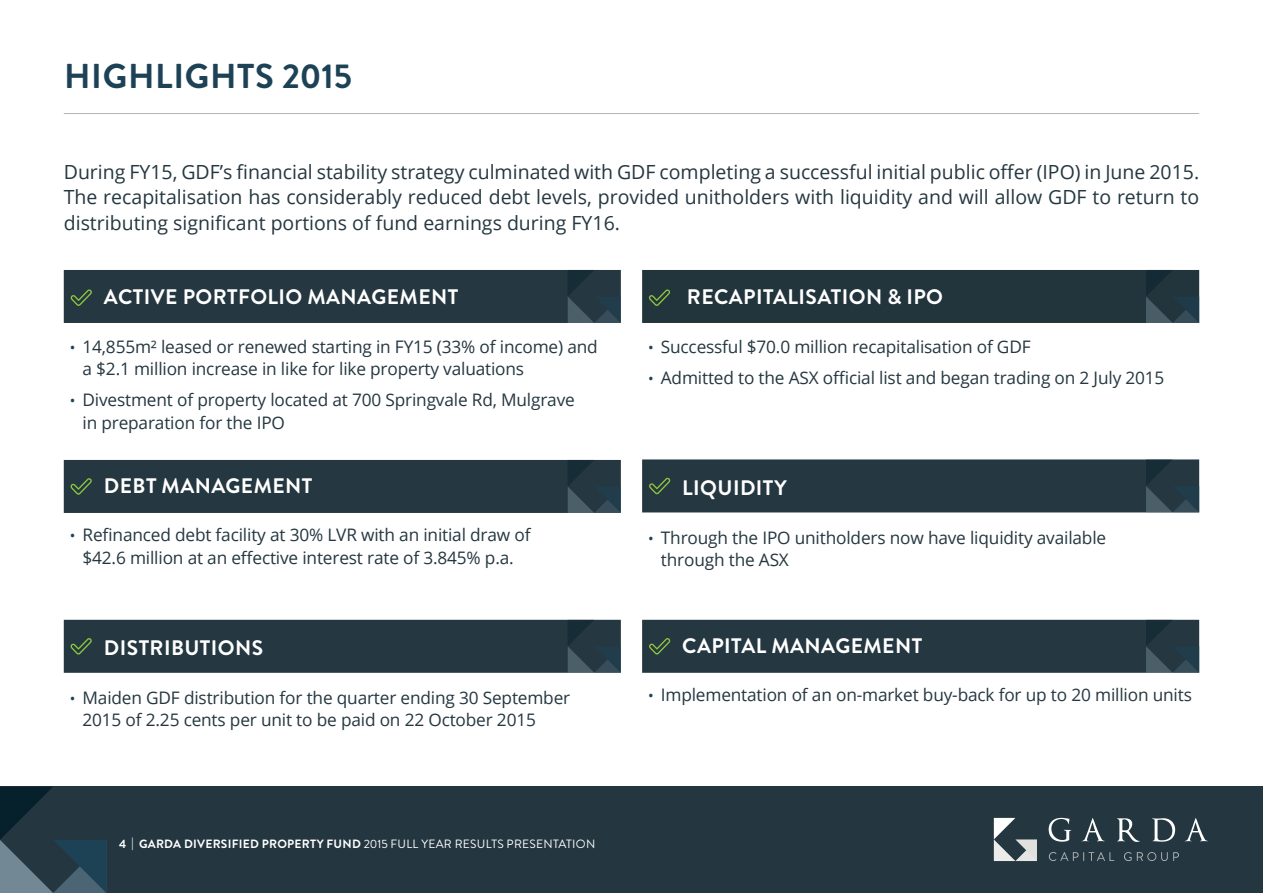
<style>
.page{position:relative;width:1263px;height:893px;background:#fff}
.page>*{position:absolute;margin:0;border:0;box-sizing:border-box;transform-origin:0 0}
.t1{font:700 34.5px "Brandon Grotesque";letter-spacing:.02em;color:#1d4256}
.t2{font:700 21px "Brandon Grotesque";letter-spacing:.02em;color:#fff}
.t3{font:19.5px/25.5px "Open Sans";color:#253740;text-align:justify}
.t4{font:17.25px/22.5px "Open Sans";letter-spacing:-.01em;color:#253740}
.t5{font:12px "Brandon Grotesque";letter-spacing:.02em;color:#fff}
.s1{font-size:15px;color:#1d4256}
.s2{font-weight:700}
</style>
<div class="page">
<div style="left:0;top:787px;width:1262px;height:106px;background:#243640"></div>
<svg style="left:0;top:787px;width:106px;height:106px"></svg>
<svg style="left:994px;top:818px;width:43px;height:43px"></svg>
<svg style="left:1049px;top:818px;width:22px;height:24px"></svg>
<svg style="left:1082px;top:818px;width:23px;height:23px"></svg>
<svg style="left:1117px;top:818px;width:23px;height:24px"></svg>
<svg style="left:1152px;top:818px;width:23px;height:24px"></svg>
<svg style="left:1185px;top:818px;width:23px;height:23px"></svg>
<svg style="left:1049px;top:852px;width:65px;height:9px"></svg>
<svg style="left:1124px;top:852px;width:7px;height:9px"></svg>
<svg style="left:1137px;top:852px;width:42px;height:9px"></svg>
<hr style="left:64px;top:113px;width:1135px;height:1px;background:#b0b5b8">
<div style="left:642px;top:270px;width:557px;height:53px;background:#22343c"></div>
<div style="left:64px;top:270px;width:557px;height:53px;background:#253740"></div>
<div style="left:642px;top:459px;width:557px;height:53px;background:#253740"></div>
<div style="left:64px;top:620px;width:557px;height:53px;background:#253740"></div>
<div style="left:642px;top:620px;width:557px;height:53px;background:#253740"></div>
<div style="left:64px;top:460px;width:557px;height:53px;background:#253740"></div>
<h1 class="t1" style="left:64px;top:52px;width:290px">HIGHLIGHTS 2015</h1>
<p class="t3" style="left:64px;top:158px;width:1137px">During FY15, GDF’s financial stability strategy culminated with GDF completing a successful initial public offer (IPO) in June 2015.<br>The recapitalisation has considerably reduced debt levels, provided unitholders with liquidity and will allow GDF to return to distributing significant portions of fund earnings during FY16.</p>
<p class="t2" style="left:104px;top:282px;width:356px">ACTIVE PORTFOLIO MANAGEMENT</p>
<p class="t4" style="left:83px;top:335px;width:517px;text-indent:-13px"><span class="s1">•</span> 14,855m² leased or renewed starting in FY15 (33% of income) and a $2.1 million increase in like for like property valuations</p>
<p class="t4" style="left:83px;top:388px;width:494px;text-indent:-13px"><span class="s1">•</span> Divestment of property located at 700 Springvale Rd, Mulgrave in preparation for the IPO</p>
<p class="t2" style="left:104px;top:471px;width:210px">DEBT MANAGEMENT</p>
<p class="t4" style="left:70px;top:523px;width:462px;text-align:center"><span class="s1">•</span> Refinanced debt facility at 30% LVR with an initial draw of $42.6 million at an effective interest rate of 3.845% p.a.</p>
<p class="t2" style="left:104px;top:633px;width:161px">DISTRIBUTIONS</p>
<p class="t4" style="left:83px;top:686px;width:489px;text-indent:-13px"><span class="s1">•</span> Maiden GDF distribution for the quarter ending 30 September<br>2015 of 2.25 cents per unit to be paid on 22 October 2015</p>
<p class="t5" style="left:119px;top:836px;width:478px"><span class="s2">4 | GARDA DIVERSIFIED PROPERTY FUND</span> 2015 FULL YEAR RESULTS PRESENTATION</p>
<p class="t2" style="left:687px;top:282px;width:258px">RECAPITALISATION &amp; IPO</p>
<p class="t4" style="left:648px;top:335px;width:384px"><span class="s1">•</span> Successful $70.0 million recapitalisation of GDF</p>
<p class="t4" style="left:648px;top:366px;width:518px"><span class="s1">•</span> Admitted to the ASX official list and began trading on 2 July 2015</p>
<p class="t2" style="left:682px;top:473px;width:106px">LIQUIDITY</p>
<p class="t4" style="left:661px;top:526px;width:447px;text-indent:-13px"><span class="s1">•</span> Through the IPO unitholders now have liquidity available through the ASX</p>
<p class="t2" style="left:682px;top:631px;width:241px">CAPITAL MANAGEMENT</p>
<p class="t4" style="left:648px;top:683px;width:545px"><span class="s1">•</span> Implementation of an on-market buy-back for up to 20 million units</p>
</div>
